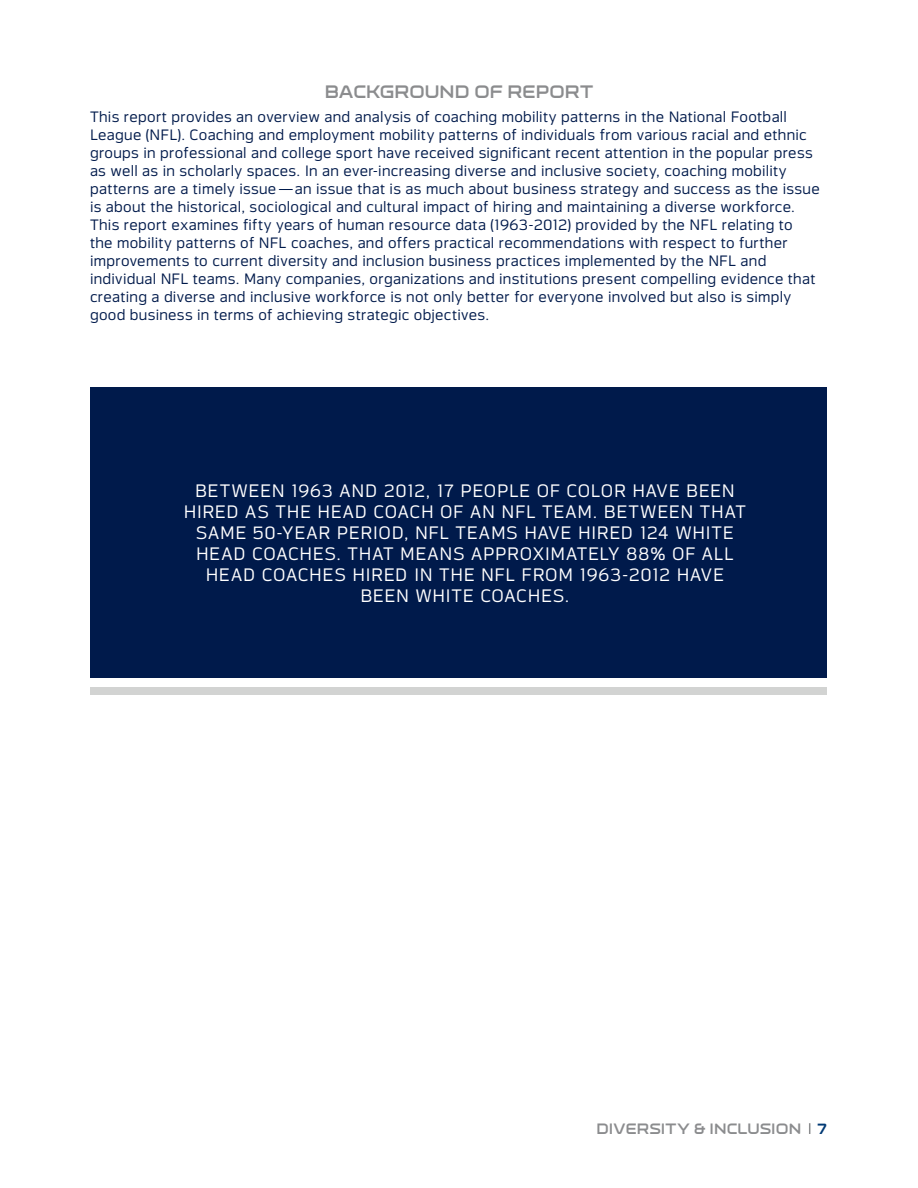
<style>
.page{position:relative;width:918px;height:1188px;background:#fff}
.page>*{position:absolute;margin:0;border:0;box-sizing:border-box;transform-origin:0 0}
.t1{font:300 18px/21px "Endzone Sans";letter-spacing:.035em;color:#fff;text-align:center}
.t2{font:700 18px "Endzone Tech";color:#8b8c8e}
.t3{font:300 15px/18px "Endzone Sans";letter-spacing:.02em;color:#001a4b}
.t4{font:700 15px "Endzone Tech";letter-spacing:.01em;color:#8b8c8e}
.s1{color:#003974}
</style>
<div class="page">
<div style="left:90px;top:387px;width:736px;height:291px;background:#001a4b"></div>
<div style="left:90px;top:687px;width:736px;height:8px;background:#d2d3d2"></div>
<p class="t2" style="left:325px;top:80px;width:270px">BACKGROUND OF REPORT</p>
<p class="t3" style="left:90px;top:107px;width:731px">This report provides an overview and analysis of coaching mobility patterns in the National Football League (NFL). Coaching and employment mobility patterns of individuals from various racial and ethnic groups in professional and college sport have received significant recent attention in the popular press as well as in scholarly spaces. In an ever-increasing diverse and inclusive society, coaching mobility patterns are a timely issue —an issue that is as much about business strategy and success as the issue is about the historical, sociological and cultural impact of hiring and maintaining a diverse workforce.<br>This report examines fifty years of human resource data (1963-2012) provided by the NFL relating to<br>the mobility patterns of NFL coaches, and offers practical recommendations with respect to further improvements to current diversity and inclusion business practices implemented by the NFL and individual NFL teams. Many companies, organizations and institutions present compelling evidence that creating a diverse and inclusive workforce is not only better for everyone involved but also is simply good business in terms of achieving strategic objectives.</p>
<p class="t1" style="left:184px;top:481px;width:564px">BETWEEN 1963 AND 2012, 17 PEOPLE OF COLOR HAVE BEEN HIRED AS THE HEAD COACH OF AN NFL TEAM. BETWEEN THAT SAME 50-YEAR PERIOD, NFL TEAMS HAVE HIRED 124 WHITE HEAD COACHES. THAT MEANS APPROXIMATELY 88% OF ALL HEAD COACHES HIRED IN THE NFL FROM 1963-2012 HAVE BEEN WHITE COACHES.</p>
<p class="t4" style="left:596px;top:1119px;width:232px">DIVERSITY &amp; INCLUSION <span class="s1">7</span></p>
</div>
